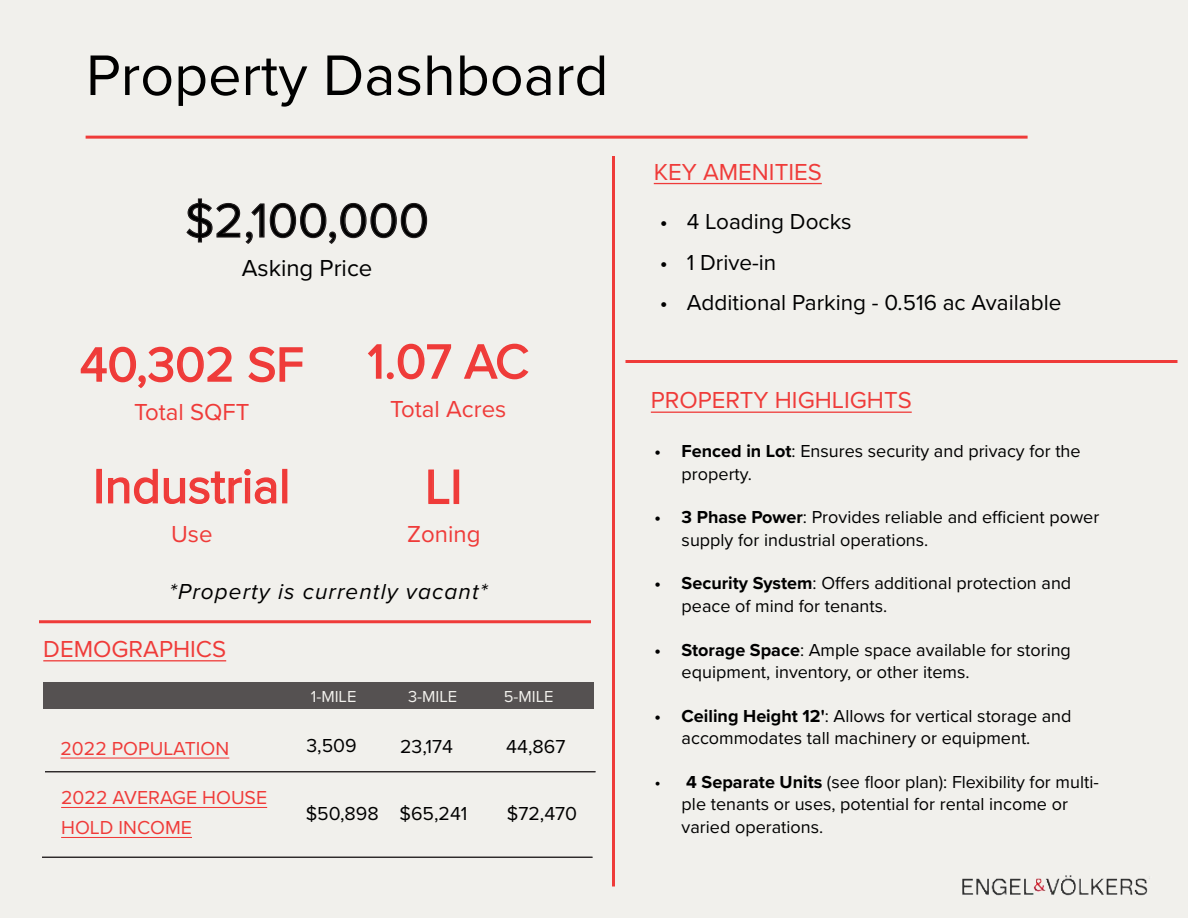
<style>
.page{position:relative;width:1188px;height:918px;background:#f1f0ec}
.page>*{position:absolute;margin:0;border:0;box-sizing:border-box;transform-origin:0 0}
.t1{font:59.25px "Proxima Nova";color:#000}
.t2{font:49.5px "Proxima Nova";color:#ef3b39}
.t3{font:49.5px "Proxima Nova";color:#000}
.t4{font:24px "Proxima Nova";color:#ef3b39}
.t5{font:24px "Proxima Nova";color:#000}
.t6{font:22.5px "Proxima Nova";color:#000}
.t7{font:italic 22.5px "Proxima Nova";letter-spacing:.05em;color:#000}
.t8{font:19.5px/30px "Proxima Nova";color:#ef3b39}
.t9{font:19.5px "Proxima Nova";color:#000}
.t10{font:18px/22.5px "Proxima Nova";color:#000}
.t11{font:16.5px "Proxima Nova";color:#f1f0ec}
.s1{font-weight:700}
</style>
<div class="page">
<hr style="left:86px;top:136px;width:942px;height:3px;background:#ef3b39">
<hr style="left:612px;top:156px;width:3px;height:730px;background:#ef3b39">
<svg style="left:186px;top:198px;width:242px;height:46px"></svg>
<svg style="left:80px;top:346px;width:152px;height:42px"></svg>
<svg style="left:248px;top:346px;width:55px;height:37px"></svg>
<svg style="left:368px;top:344px;width:14px;height:35px"></svg>
<div style="left:387px;top:372px;width:7px;height:7px;border:2px solid #ef3b39;border-radius:50%"></div>
<svg style="left:397px;top:343px;width:55px;height:37px"></svg>
<svg style="left:464px;top:343px;width:65px;height:37px"></svg>
<div style="left:96px;top:469px;width:6px;height:34px;border:2px solid #ef3b39"></div>
<svg style="left:108px;top:468px;width:169px;height:36px"></svg>
<div style="left:282px;top:469px;width:5px;height:34px;border:2px solid #ef3b39"></div>
<svg style="left:428px;top:469px;width:22px;height:35px"></svg>
<div style="left:454px;top:470px;width:5px;height:34px;border:2px solid #ef3b39"></div>
<hr style="left:39px;top:620px;width:552px;height:3px;background:#ef3b39">
<hr style="left:43px;top:660px;width:183px;height:1px;background:#ef3b39">
<div style="left:44px;top:682px;width:550px;height:28px;background:#555151"></div>
<hr style="left:61px;top:758px;width:168px;height:1px;background:#ef3b39">
<hr style="left:45px;top:771px;width:551px;height:1px;background:#231f20">
<hr style="left:61px;top:807px;width:206px;height:1px;background:#ef3b39">
<hr style="left:61px;top:837px;width:131px;height:1px;background:#ef3b39">
<hr style="left:42px;top:857px;width:550px;height:1px;background:#231f20">
<hr style="left:651px;top:412px;width:261px;height:1px;background:#ef3b39">
<hr style="left:654px;top:183px;width:168px;height:1px;background:#ef3b39">
<hr style="left:626px;top:360px;width:552px;height:3px;background:#ef3b39">
<img style="left:962px;top:875px;width:188px;height:21px">
<h1 class="t1" style="left:86px;top:50px;width:524px">Property Dashboard</h1>
<h2 class="t3" style="left:185px;top:199px;width:246px">$2,100,000</h2>
<h3 class="t5" style="left:242px;top:258px;width:132px">Asking Price</h3>
<h2 class="t2" style="left:80px;top:343px;width:225px">40,302 SF</h2>
<h3 class="t4" style="left:134px;top:402px;width:117px">Total SQFT</h3>
<h2 class="t2" style="left:93px;top:465px;width:199px">Industrial</h2>
<h3 class="t4" style="left:171px;top:523px;width:43px">Use</h3>
<h2 class="t2" style="left:368px;top:340px;width:162px">1.07 AC</h2>
<h3 class="t4" style="left:390px;top:399px;width:118px">Total Acres</h3>
<h2 class="t2" style="left:425px;top:465px;width:39px">LI</h2>
<h3 class="t4" style="left:407px;top:524px;width:75px">Zoning</h3>
<p class="t7" style="left:169px;top:582px;width:320px">*Property is currently vacant*</p>
<h3 class="t4" style="left:43px;top:639px;width:184px">DEMOGRAPHICS</h3>
<p class="t8" style="left:61px;top:734px;width:170px">2022 POPULATION</p>
<p class="t8" style="left:61px;top:784px;width:208px">2022 AVERAGE HOUSE<br>HOLD INCOME</p>
<p class="t11" style="left:311px;top:689px;width:47px">1-MILE</p>
<p class="t11" style="left:408px;top:689px;width:51px">3-MILE</p>
<p class="t11" style="left:504px;top:689px;width:51px">5-MILE</p>
<p class="t9" style="left:306px;top:737px;width:52px">3,509</p>
<p class="t9" style="left:400px;top:738px;width:54px">23,174</p>
<p class="t9" style="left:506px;top:738px;width:61px">44,867</p>
<p class="t9" style="left:306px;top:805px;width:163px">$50,898 $65,241</p>
<p class="t9" style="left:507px;top:805px;width:72px">$72,470</p>
<h3 class="t4" style="left:654px;top:161px;width:170px">KEY AMENITIES</h3>
<p class="t6" style="left:660px;top:212px;width:193px">• 4 Loading Docks</p>
<p class="t6" style="left:660px;top:253px;width:118px">• 1 Drive-in</p>
<p class="t6" style="left:660px;top:293px;width:403px">• Additional Parking - 0.516 ac Available</p>
<h3 class="t4" style="left:651px;top:390px;width:262px">PROPERTY HIGHLIGHTS</h3>
<p class="t10" style="left:682px;top:441px;width:401px;text-indent:-27px"><span class="s1">• Fenced in Lot</span>: Ensures security and privacy for the property.</p>
<p class="t10" style="left:682px;top:507px;width:419px;text-indent:-27px"><span class="s1">• 3 Phase Power</span>: Provides reliable and efficient power supply for industrial operations.</p>
<p class="t10" style="left:682px;top:573px;width:391px;text-indent:-27px"><span class="s1">• Security System</span>: Offers additional protection and peace of mind for tenants.</p>
<p class="t10" style="left:682px;top:639px;width:391px;text-indent:-27px"><span class="s1">• Storage Space</span>: Ample space available for storing equipment, inventory, or other items.</p>
<p class="t10" style="left:682px;top:705px;width:391px;text-indent:-27px"><span class="s1">• Ceiling Height 12'</span>: Allows for vertical storage and accommodates tall machinery or equipment.</p>
<p class="t10" style="left:682px;top:771px;width:419px;text-indent:-27px">• <span class="s1">4 Separate Units</span> (see floor plan): Flexibility for multi&shy;ple tenants or uses, potential for rental income or varied operations.</p>
</div>
